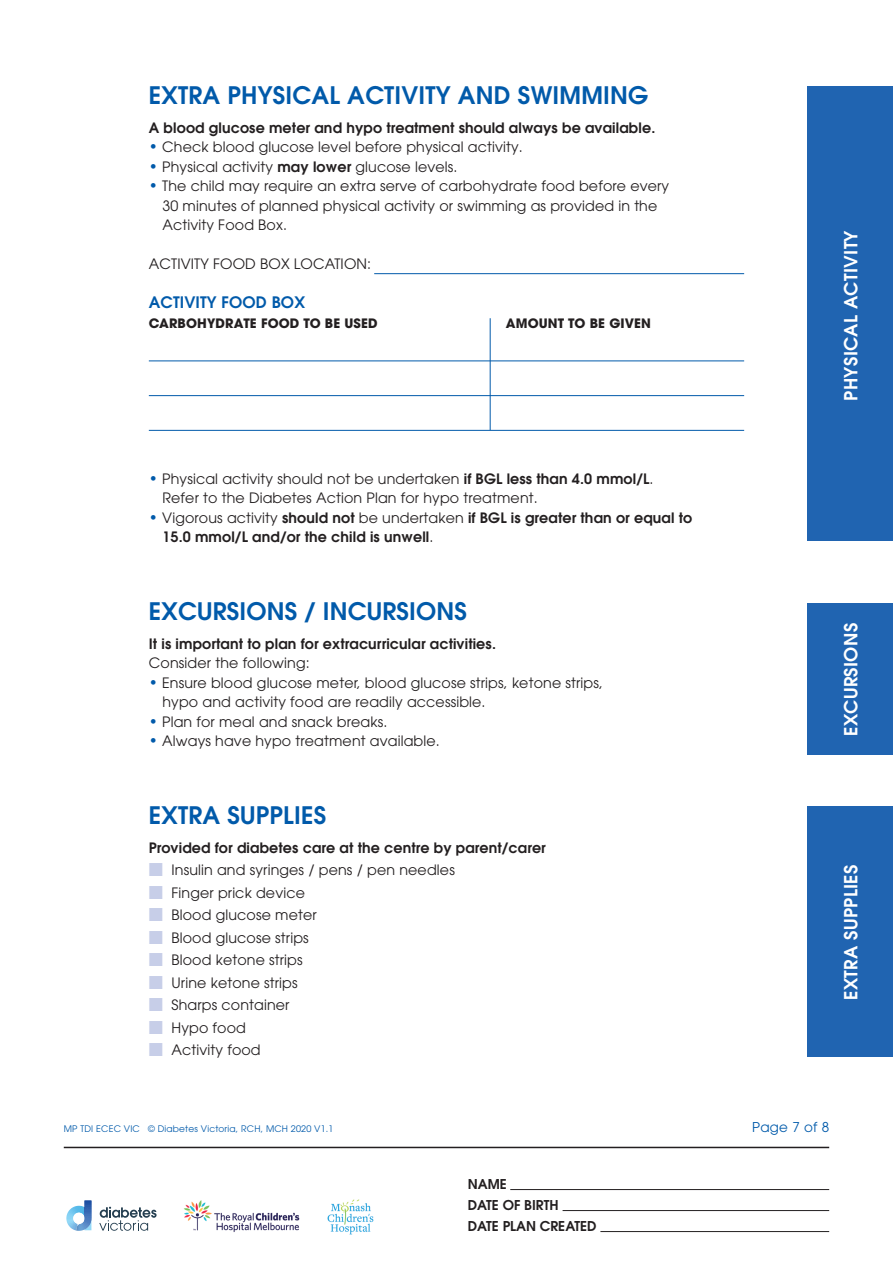
<style>
.page{position:relative;width:893px;height:1263px;background:#fff}
.page>*{position:absolute;margin:0;border:0;box-sizing:border-box;transform-origin:0 0}
.t1{font:600 24px "Avant Garde";letter-spacing:.01em;color:#015aaa}
.t2{font:600 18px "Avant Garde";letter-spacing:.02em;color:#fff}
.t3{font:600 15.75px "Avant Garde";letter-spacing:.01em;color:#015aaa}
.t4{font:14.25px/19.5px "Avant Garde";letter-spacing:.01em;color:#231f20}
.t5{font:600 14.25px/19.5px "Avant Garde";letter-spacing:.01em;color:#231f20}
.t6{font:600 13.5px/21px "Avant Garde";color:#231f20}
.t7{font:13.5px "Avant Garde";color:#015aaa}
.t8{font:700 12.9px "Avant Garde";letter-spacing:.01em;color:#231f20}
.t9{font:9px "Avant Garde";letter-spacing:.02em;color:#015aaa}
.s1{font-size:15px;color:#015aaa}
.s2{font-weight:600}
.s3{font-weight:400;font-size:15px;color:#015aaa}
.s4{font-weight:400}
.s5{color:#c7cee8}
</style>
<div class="page">
<svg style="left:99px;top:1207px;width:58px;height:24px"></svg>
<img style="left:76px;top:1230px;width:15px;height:1px">
<svg style="left:66px;top:1200px;width:25px;height:30px"></svg>
<img style="left:328px;top:1199px;width:46px;height:35px">
<img style="left:184px;top:1200px;width:116px;height:32px">
<hr style="left:64px;top:1147px;width:765px;height:1px;background:#231f20">
<hr style="left:510px;top:1189px;width:319px;height:1px;background:#231f20">
<hr style="left:563px;top:1210px;width:266px;height:1px;background:#231f20">
<hr style="left:600px;top:1231px;width:229px;height:1px;background:#231f20">
<hr style="left:149px;top:395px;width:595px;height:1px;background:#015aaa">
<hr style="left:149px;top:360px;width:595px;height:1px;background:#015aaa">
<hr style="left:374px;top:273px;width:370px;height:1px;background:#015aaa">
<hr style="left:149px;top:430px;width:595px;height:1px;background:#015aaa">
<hr style="left:490px;top:318px;width:1px;height:112px;background:#015aaa">
<div style="left:808px;top:86px;width:85px;height:455px;background:#2064b1"></div>
<div style="left:808px;top:603px;width:85px;height:152px;background:#2064b1"></div>
<div style="left:808px;top:806px;width:85px;height:250px;background:#2064b1"></div>
<h1 class="t1" style="left:149px;top:80px;width:501px">extra PHYSICAL ACTIVITY and swi mming</h1>
<p class="t5" style="left:149px;top:118px;width:508px">A blood glucose meter and hypo treatment should always be available.</p>
<p class="t4" style="left:149px;top:137px;width:375px"><span class="s1">•</span> Check blood glucose level before physical activity.</p>
<p class="t4" style="left:149px;top:157px;width:310px"><span class="s1">•</span> Physical activity <span class="s2">may lower</span> glucose levels.</p>
<p class="t4" style="left:162px;top:176px;width:508px;text-indent:-14px"><span class="s1">•</span> The child may require an extra serve of carbohydrate food before every<br>30 minutes of planned physical activity or swimming as provided in the<br>Activity Food Box.</p>
<p class="t4" style="left:149px;top:254px;width:84px">ACTIVITY FOOD</p>
<p class="t4" style="left:260px;top:254px;width:45px">BOX LOCA</p>
<p class="t4" style="left:334px;top:254px;width:38px">TION:</p>
<p class="t3" style="left:149px;top:292px;width:85px">ACTIVITY FOO</p>
<p class="t3" style="left:256px;top:292px;width:51px">D BOX</p>
<p class="t8" style="left:149px;top:315px;width:11px">CARB</p>
<p class="t8" style="left:186px;top:315px;width:31px">OHYDRATE</p>
<p class="t8" style="left:261px;top:315px;width:90px">FOOD TO BE USEDAM</p>
<p class="t8" style="left:528px;top:315px;width:21px">OUNT</p>
<p class="t8" style="left:568px;top:315px;width:66px">TO BE GIVEN</p>
<p class="t2" style="left:839px;top:401px;width:172px;rotate:-90deg">PHYSICAL ACTIVITY</p>
<p class="t4" style="left:162px;top:469px;width:492px;text-indent:-14px"><span class="s1">•</span> Physical activity should not be undertaken <span class="s2">if BGL less than 4.0 mmol/L</span>.<br>Refer to the Diabetes Action Plan for hypo treatment.</p>
<p class="t5" style="left:162px;top:508px;width:531px;text-indent:-14px"><span class="s3">•</span> <span class="s4">Vigorous activity</span> should not <span class="s4">be undertaken</span> if BGL is greater than or equal to<br>15.0 mmol/L and/or the child is unwell<span class="s4">.</span></p>
<h1 class="t1" style="left:149px;top:596px;width:47px">EXCUR</h1>
<h1 class="t1" style="left:227px;top:596px;width:121px">SIONS / INCUR</h1>
<h1 class="t1" style="left:396px;top:596px;width:72px">SIONS</h1>
<p class="t5" style="left:149px;top:634px;width:349px">It is important to plan for extracurricular activities.</p>
<p class="t4" style="left:149px;top:653px;width:162px">Consider the following:</p>
<p class="t4" style="left:162px;top:673px;width:442px;text-indent:-14px"><span class="s1">•</span> Ensure blood glucose meter, blood glucose strips, ketone strips, hypo and activity food are readily accessible.</p>
<p class="t4" style="left:149px;top:712px;width:240px"><span class="s1">•</span> Plan for meal and snack breaks.</p>
<p class="t4" style="left:149px;top:731px;width:292px"><span class="s1">•</span> Always have hypo treatment available.</p>
<h1 class="t1" style="left:149px;top:800px;width:179px">EXTRA SUPPLIES</h1>
<p class="t5" style="left:149px;top:838px;width:399px">Provided for diabetes care at the centre by parent/carer</p>
<p class="t4" style="left:149px;top:860px;width:308px"><span class="s5">■</span> Insulin and syringes / pens / pen needles</p>
<p class="t4" style="left:149px;top:883px;width:158px"><span class="s5">■</span> Finger prick device</p>
<p class="t4" style="left:149px;top:905px;width:170px"><span class="s5">■</span> Blood glucose meter</p>
<p class="t4" style="left:149px;top:928px;width:161px"><span class="s5">■</span> Blood glucose strips</p>
<p class="t4" style="left:149px;top:950px;width:155px"><span class="s5">■</span> Blood ketone strips</p>
<p class="t4" style="left:149px;top:973px;width:150px"><span class="s5">■</span> Urine ketone strips</p>
<p class="t4" style="left:149px;top:995px;width:142px"><span class="s5">■</span> Sharps container</p>
<p class="t4" style="left:149px;top:1018px;width:99px"><span class="s5">■</span> Hypo food</p>
<p class="t4" style="left:149px;top:1040px;width:113px"><span class="s5">■</span> Activity food</p>
<p class="t2" style="left:839px;top:736px;width:115px;rotate:-90deg">EXCURSIONS</p>
<p class="t2" style="left:839px;top:1000px;width:135px;rotate:-90deg">extra supplies</p>
<p class="t9" style="left:64px;top:1123px;width:40px">MP TDI ECEC</p>
<p class="t9" style="left:124px;top:1123px;width:12px">VIC</p>
<p class="t9" style="left:148px;top:1123px;width:101px">© Diabetes Victoria, RCH</p>
<p class="t9" style="left:261px;top:1123px;width:74px">, MCH 2020 V1.1</p>
<p class="t7" style="left:752px;top:1119px;width:79px">Page 7 of 8</p>
<p class="t6" style="left:468px;top:1173px;width:39px">Name<br>Date</p>
<p class="t6" style="left:503px;top:1194px;width:58px">of Birth</p>
<p class="t6" style="left:468px;top:1215px;width:18px">Date</p>
<p class="t6" style="left:503px;top:1215px;width:64px">plan created</p>
</div>
